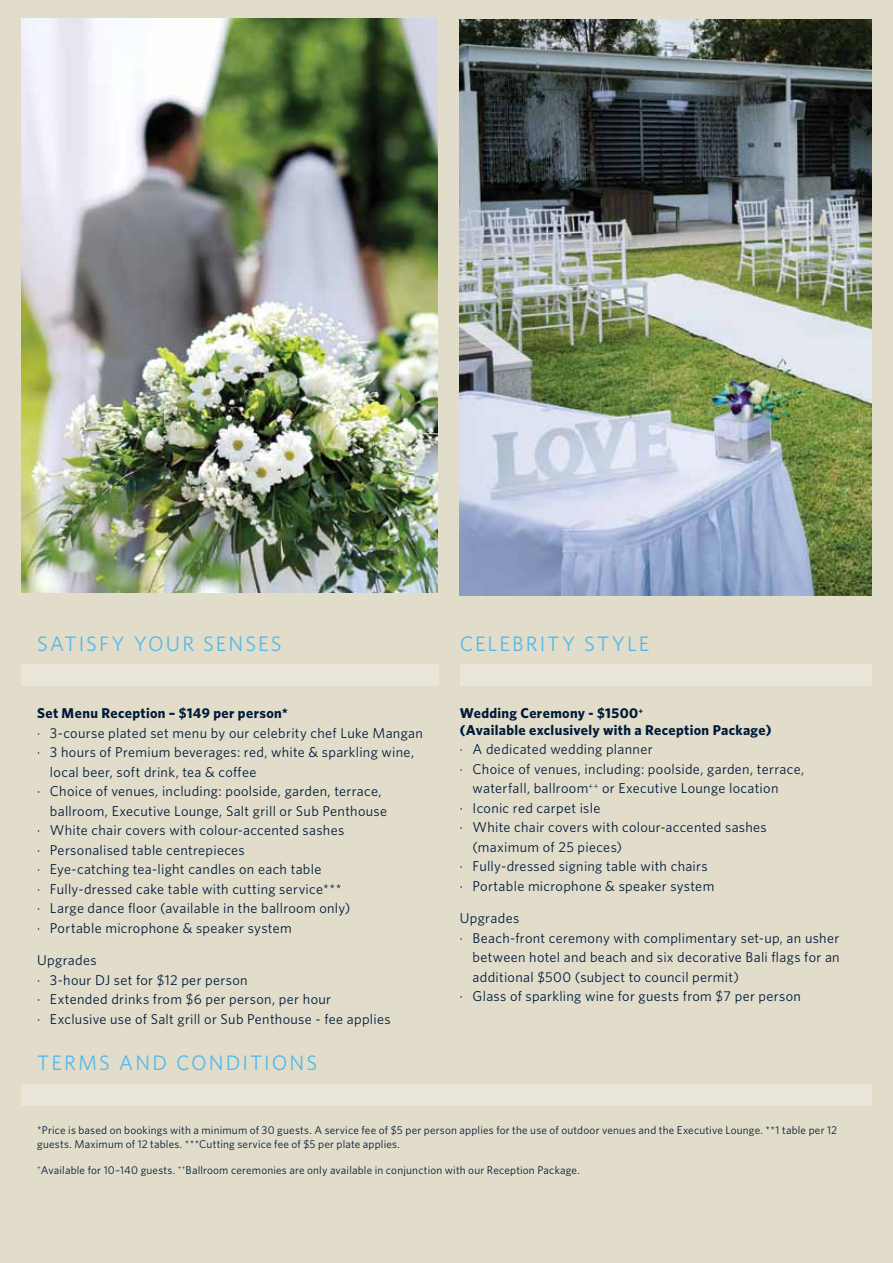
<style>
.page{position:relative;width:893px;height:1263px;background:#e2ddcb}
.page>*{position:absolute;margin:0;border:0;box-sizing:border-box;transform-origin:0 0}
.t1{font:21px "Whitney";letter-spacing:.095em;color:#52b9e9}
.t2{font:14.25px/19.5px "Whitney";letter-spacing:.02em;color:#001b3a}
.t3{font:700 14.25px/16.5px "Whitney";letter-spacing:.025em;color:#001b3a}
.t4{font:11.25px/13.5px "Whitney";letter-spacing:.015em;color:#001b3a}
</style>
<div class="page">
<div style="left:21px;top:665px;width:417px;height:21px;background:#e9e5d8"></div>
<div style="left:460px;top:665px;width:412px;height:21px;background:#e9e5d8"></div>
<div style="left:21px;top:1084px;width:851px;height:22px;background:#e9e5d8"></div>
<img style="left:21px;top:18px;width:417px;height:574px">
<img style="left:459px;top:20px;width:413px;height:575px">
<h1 class="t1" style="left:37px;top:630px;width:246px">SATISFY YOUR SENSES</h1>
<p class="t3" style="left:37px;top:705px;width:252px">Set Menu Reception – $149 per person*</p>
<p class="t2" style="left:37px;top:723px;width:387px">· 3-course plated set menu by our celebrity chef Luke Mangan</p>
<p class="t2" style="left:37px;top:742px;width:378px">· 3 hours of Premium beverages: red, white &amp; sparkling wine,</p>
<p class="t2" style="left:50px;top:762px;width:208px">local beer, soft drink, tea &amp; coffee</p>
<p class="t2" style="left:37px;top:781px;width:346px">· Choice of venues, including: poolside, garden, terrace,</p>
<p class="t2" style="left:50px;top:801px;width:339px">ballroom, Executive Lounge, Salt grill or Sub Penthouse</p>
<p class="t2" style="left:37px;top:820px;width:309px">· White chair covers with colour-accented sashes</p>
<p class="t2" style="left:37px;top:840px;width:209px">· Personalised table centrepieces</p>
<p class="t2" style="left:37px;top:859px;width:286px">· Eye-catching tea-light candles on each table</p>
<p class="t2" style="left:37px;top:879px;width:306px">· Fully-dressed cake table with cutting service***</p>
<p class="t2" style="left:37px;top:898px;width:315px">· Large dance floor (available in the ballroom only)</p>
<p class="t2" style="left:37px;top:918px;width:256px">· Portable microphone &amp; speaker system</p>
<p class="t2" style="left:37px;top:950px;width:355px">Upgrades<br>· 3-hour DJ set for $12 per person<br>· Extended drinks from $6 per person, per hour<br>· Exclusive use of Salt grill or Sub Penthouse - fee applies</p>
<h1 class="t1" style="left:37px;top:1049px;width:16px">terms</h1>
<h1 class="t1" style="left:119px;top:1049px;width:17px">and</h1>
<h1 class="t1" style="left:176px;top:1049px;width:15px">conditions</h1>
<h1 class="t1" style="left:460px;top:630px;width:191px">CELEBRITY STYLE</h1>
<p class="t3" style="left:460px;top:705px;width:313px">Wedding Ceremony - $1500<sup>+<br></sup>(Available exclusively with a Reception Package)</p>
<p class="t2" style="left:460px;top:739px;width:194px">· A dedicated wedding planner</p>
<p class="t2" style="left:460px;top:759px;width:346px">· Choice of venues, including: poolside, garden, terrace,</p>
<p class="t2" style="left:472px;top:778px;width:307px">waterfall, ballroom<sup>++</sup> or Executive Lounge location</p>
<p class="t2" style="left:460px;top:798px;width:142px">· Iconic red carpet isle</p>
<p class="t2" style="left:460px;top:817px;width:309px">· White chair covers with colour-accented sashes</p>
<p class="t2" style="left:472px;top:837px;width:151px">(maximum of 25 pieces)</p>
<p class="t2" style="left:460px;top:856px;width:249px">· Fully-dressed signing table with chairs</p>
<p class="t2" style="left:460px;top:876px;width:256px">· Portable microphone &amp; speaker system</p>
<p class="t2" style="left:460px;top:908px;width:61px">Upgrades</p>
<p class="t2" style="left:460px;top:927px;width:381px">· Beach-front ceremony with complimentary set-up, an usher</p>
<p class="t2" style="left:472px;top:947px;width:369px">between hotel and beach and six decorative Bali flags for an</p>
<p class="t2" style="left:472px;top:966px;width:268px">additional $500 (subject to council permit)</p>
<p class="t2" style="left:460px;top:986px;width:343px">· Glass of sparkling wine for guests from $7 per person</p>
<p class="t4" style="left:37px;top:1123px;width:801px">*Price is based on bookings with a minimum of 30 guests. A service fee of $5 per person applies for the use of outdoor venues and the Executive Lounge. **1 table per 12 guests. Maximum of 12 tables. ***Cutting service fee of $5 per plate applies.</p>
<p class="t4" style="left:37px;top:1163px;width:544px"><sup>+</sup>Available for 10–140 guests. <sup>++</sup>Ballroom ceremonies are only available in conjunction with our Reception Package.</p>
</div>
